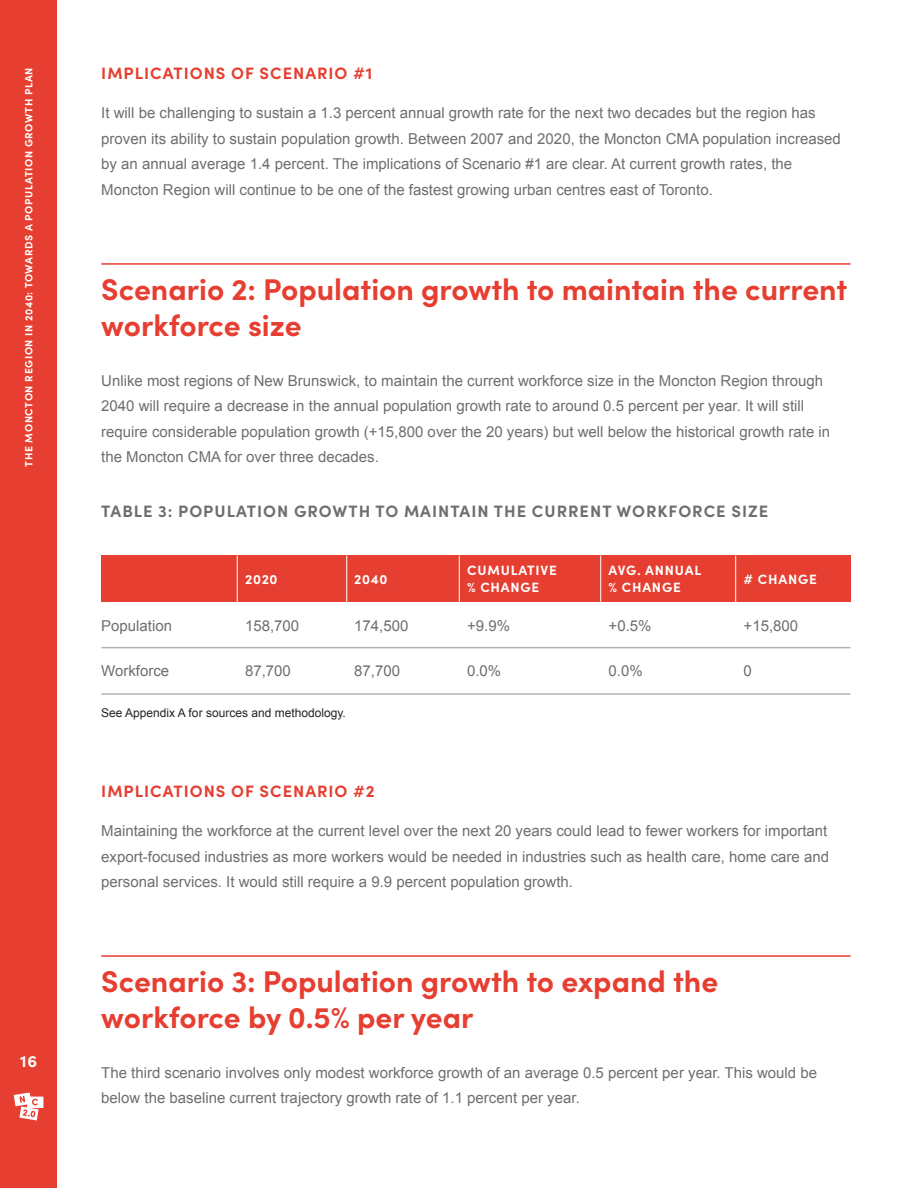
<style>
.page{position:relative;width:918px;height:1188px;background:#fff}
.page>*{position:absolute;margin:0;border:0;box-sizing:border-box;transform-origin:0 0}
.t1{font:700 30px/36px "Sofia Pro";color:#e63e30}
.t2{font:700 16.5px "Sofia Pro";letter-spacing:.06em;color:#6d6e71}
.t3{font:700 16.5px "Sofia Pro";letter-spacing:.06em;color:#e63e30}
.t4{font:700 16.5px "Sofia Pro";color:#fff}
.t5{font:15px/25.5px "Arial";color:#6d6e71}
.t6{font:700 13.5px/16.2px "Sofia Pro";letter-spacing:.06em;color:#fff}
.t7{font:12px "Arial";color:#222323}
.t8{font:700 10.5px "Sofia Pro";letter-spacing:.06em;color:#fff}
</style>
<div class="page">
<div style="left:0;top:0;width:57px;height:1188px;background:#e63e30"></div>
<svg style="left:14px;top:1093px;width:29px;height:28px"></svg>
<hr style="left:101px;top:263px;width:749px;height:2px;background:#e63e30">
<div style="left:101px;top:555px;width:749px;height:47px;background:#e63e30"></div>
<hr style="left:101px;top:647px;width:749px;height:1px;background:#b1b3b6">
<hr style="left:101px;top:693px;width:749px;height:2px;background:#b1b3b6">
<hr style="left:237px;top:555px;width:1px;height:47px;background:#fff">
<hr style="left:346px;top:555px;width:1px;height:47px;background:#fff">
<hr style="left:459px;top:555px;width:1px;height:47px;background:#fff">
<hr style="left:600px;top:555px;width:1px;height:47px;background:#fff">
<hr style="left:735px;top:555px;width:1px;height:47px;background:#fff">
<hr style="left:101px;top:955px;width:749px;height:2px;background:#e63e30">
<p class="t8" style="left:21px;top:467px;width:401px;rotate:-90deg">THE MONCTON REGION IN 2040: TOWARDS A POPULATION GROWTH PLAN</p>
<p class="t4" style="left:20px;top:1048px;width:19px">16</p>
<p class="t3" style="left:101px;top:61px;width:273px">IMPLICATIONS OF SCENARIO #1</p>
<p class="t5" style="left:101px;top:101px;width:741px">It will be challenging to sustain a 1.3 percent annual growth rate for the next two decades but the region has proven its ability to sustain population growth. Between 2007 and 2020, the Moncton CMA population increased by an annual average 1.4 percent. The implications of Scenario #1 are clear. At current growth rates, the Moncton Region will continue to be one of the fastest growing urban centres east of Toronto.</p>
<h1 class="t1" style="left:101px;top:269px;width:748px">Scenario 2: Population growth to maintain the current workforce size</h1>
<p class="t5" style="left:101px;top:368px;width:731px">Unlike most regions of New Brunswick, to maintain the current workforce size in the Moncton Region through 2040 will require a decrease in the annual population growth rate to around 0.5 percent per year. It will still require considerable population growth (+15,800 over the 20 years) but well below the historical growth rate in the Moncton CMA for over three decades.</p>
<p class="t2" style="left:101px;top:499px;width:668px">TABLE 3: POPULATION GROWTH TO MAINTAIN THE CURRENT WORKFORCE SIZE</p>
<p class="t5" style="left:101px;top:613px;width:72px">Population</p>
<p class="t5" style="left:101px;top:658px;width:70px">Workforce</p>
<p class="t6" style="left:245px;top:570px;width:34px">2020</p>
<p class="t5" style="left:245px;top:613px;width:56px">158,700</p>
<p class="t5" style="left:245px;top:658px;width:47px">87,700</p>
<p class="t6" style="left:354px;top:570px;width:35px">2040</p>
<p class="t5" style="left:354px;top:613px;width:56px">174,500</p>
<p class="t5" style="left:354px;top:658px;width:47px">87,700</p>
<p class="t7" style="left:101px;top:705px;width:246px">See Appendix A for sources and methodology.</p>
<p class="t6" style="left:467px;top:562px;width:91px">CUMULATIVE % CHANGE</p>
<p class="t5" style="left:467px;top:613px;width:44px">+9.9%</p>
<p class="t5" style="left:467px;top:658px;width:36px">0.0%</p>
<p class="t6" style="left:609px;top:562px;width:94px">AVG. ANNUAL % CHANGE</p>
<p class="t5" style="left:609px;top:613px;width:44px">+0.5%</p>
<p class="t5" style="left:609px;top:658px;width:36px">0.0%</p>
<p class="t6" style="left:744px;top:570px;width:75px"># CHANGE</p>
<p class="t5" style="left:744px;top:613px;width:56px">+15,800</p>
<p class="t5" style="left:744px;top:658px;width:10px">0</p>
<p class="t3" style="left:101px;top:779px;width:275px">IMPLICATIONS OF SCENARIO #2</p>
<p class="t5" style="left:101px;top:818px;width:729px;text-align:justify">Maintaining the workforce at the current level over the next 20 years could lead to fewer workers for important export-focused industries as more workers would be needed in industries such as health care, home care and personal services. It would still require a 9.9 percent population growth.</p>
<h1 class="t1" style="left:101px;top:961px;width:619px">Scenario 3: Population growth to expand the workforce by 0.5% per year</h1>
<p class="t5" style="left:101px;top:1060px;width:717px">The third scenario involves only modest workforce growth of an average 0.5 percent per year. This would be below the baseline current trajectory growth rate of 1.1 percent per year.</p>
</div>
